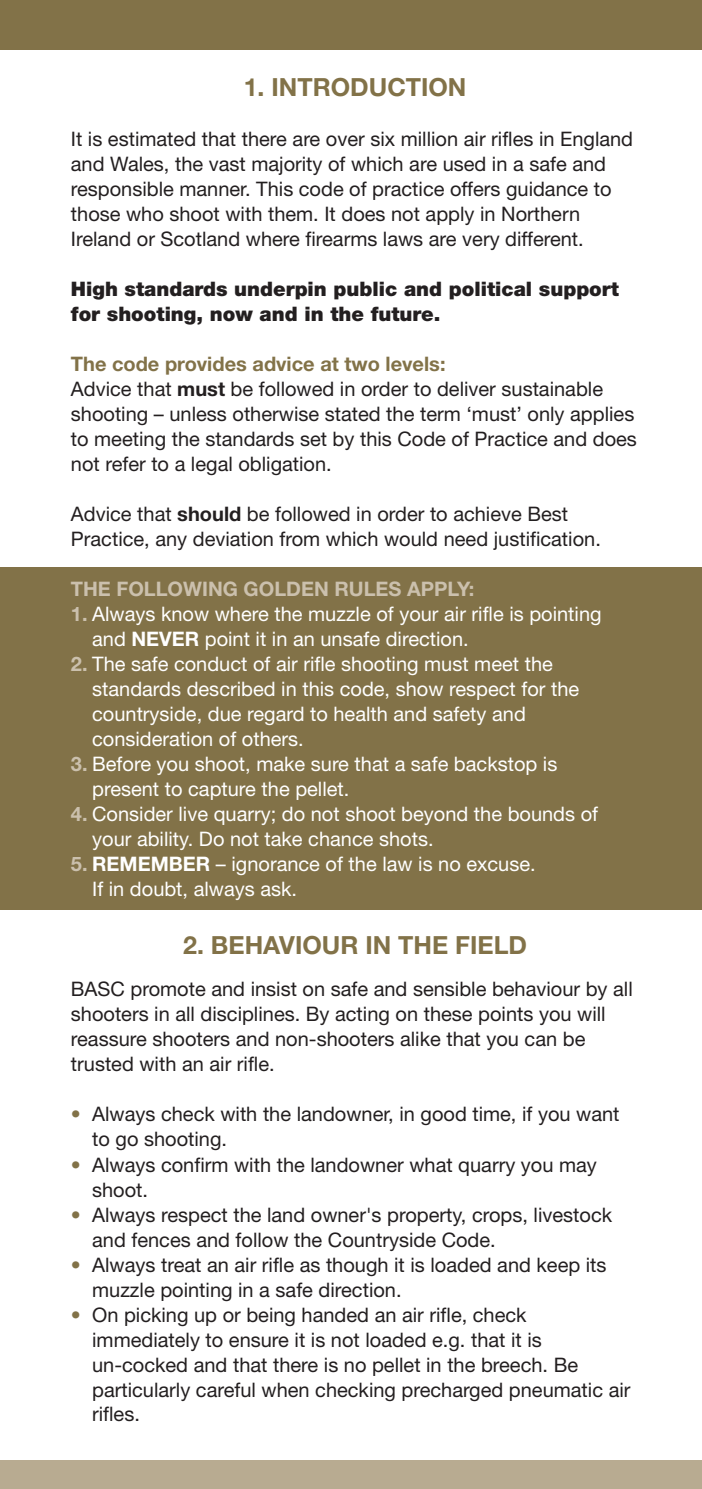
<style>
.page{position:relative;width:702px;height:1489px;background:#fff}
.page>*{position:absolute;margin:0;border:0;box-sizing:border-box;transform-origin:0 0}
.t1{font:700 25px "Helvetica Neue LT";color:#827248}
.t2{font:20px/25px "Helvetica Neue LT";color:#231f20}
.t3{font:20px/25px "Helvetica Neue LT";color:#fff}
.t4{font:900 20px/25px "Helvetica Neue LT";color:#231f20}
.t5{font:700 20px "Helvetica Neue LT";color:#cbc0ad}
.s1{font-weight:700;color:#827248}
.s2{font-weight:700}
.s3{font-weight:700;color:#cbc0ad}
</style>
<div class="page">
<div style="left:0;top:567px;width:702px;height:343px;background:#827248"></div>
<div style="left:0;top:0;width:702px;height:50px;background:#827248"></div>
<div style="left:0;top:1460px;width:702px;height:28px;background:#b8ab91"></div>
<p class="t1" style="left:244px;top:72px;width:224px">1. INTRODUCTION</p>
<p class="t2" style="left:71px;top:126px;width:563px">It is estimated that there are over six million air rifles in England and Wales, the vast majority of which are used in a safe and responsible manner. This code of practice offers guidance to those who shoot with them. It does not apply in Northern Ireland or Scotland where firearms laws are very different.</p>
<p class="t4" style="left:71px;top:276px;width:549px">High standards underpin public and political support for shooting, now and in the future.</p>
<p class="t2" style="left:71px;top:351px;width:567px"><span class="s1">The code provides advice at two levels:<br></span>Advice that <span class="s2">must</span> be followed in order to deliver sustainable shooting – unless otherwise stated the term ‘must’ only applies to meeting the standards set by this Code of Practice and does not refer to a legal obligation.</p>
<p class="t2" style="left:71px;top:501px;width:531px">Advice that <span class="s2">should</span> be followed in order to achieve Best<br>Practice, any deviation from which would need justification.</p>
<p class="t5" style="left:71px;top:576px;width:405px">THE FOLLOWING GOLDEN RULES APPLY:</p>
<p class="t3" style="left:92px;top:601px;width:511px;text-indent:-21px"><span class="s3">1.</span> Always know where the muzzle of your air rifle is pointing and <span class="s2">NEVER</span> point it in an unsafe direction.</p>
<p class="t3" style="left:92px;top:651px;width:488px;text-indent:-21px"><span class="s3">2.</span> The safe conduct of air rifle shooting must meet the standards described in this code, show respect for the countryside, due regard to health and safety and consideration of others.</p>
<p class="t3" style="left:92px;top:751px;width:466px;text-indent:-21px"><span class="s3">3.</span> Before you shoot, make sure that a safe backstop is present to capture the pellet.</p>
<p class="t3" style="left:92px;top:801px;width:507px;text-indent:-21px"><span class="s3">4.</span> Consider live quarry; do not shoot beyond the bounds of your ability. Do not take chance shots.</p>
<p class="t3" style="left:92px;top:851px;width:445px;text-indent:-21px"><span class="s3">5.</span> <span class="s2">REMEMBER</span> – ignorance of the law is no excuse.<br>If in doubt, always ask.</p>
<p class="t1" style="left:183px;top:929px;width:345px">2. BEHAVIOUR IN THE FIELD</p>
<p class="t2" style="left:71px;top:976px;width:563px">BASC promote and insist on safe and sensible behaviour by all shooters in all disciplines. By acting on these points you will reassure shooters and non-shooters alike that you can be trusted with an air rifle.</p>
<p class="t2" style="left:92px;top:1101px;width:529px;text-indent:-21px"><span class="s1">•</span> Always check with the landowner, in good time, if you want to go shooting.</p>
<p class="t2" style="left:92px;top:1151px;width:506px;text-indent:-21px"><span class="s1">•</span> Always confirm with the landowner what quarry you may shoot.</p>
<p class="t2" style="left:92px;top:1201px;width:521px;text-indent:-21px"><span class="s1">•</span> Always respect the land owner's property, crops, livestock and fences and follow the Countryside Code.</p>
<p class="t2" style="left:92px;top:1251px;width:516px;text-indent:-21px"><span class="s1">•</span> Always treat an air rifle as though it is loaded and keep its muzzle pointing in a safe direction.</p>
<p class="t2" style="left:92px;top:1301px;width:540px;text-indent:-21px"><span class="s1">•</span> On picking up or being handed an air rifle, check immediately to ensure it is not loaded e.g. that it is un-cocked and that there is no pellet in the breech. Be particularly careful when checking precharged pneumatic air rifles.</p>
</div>
